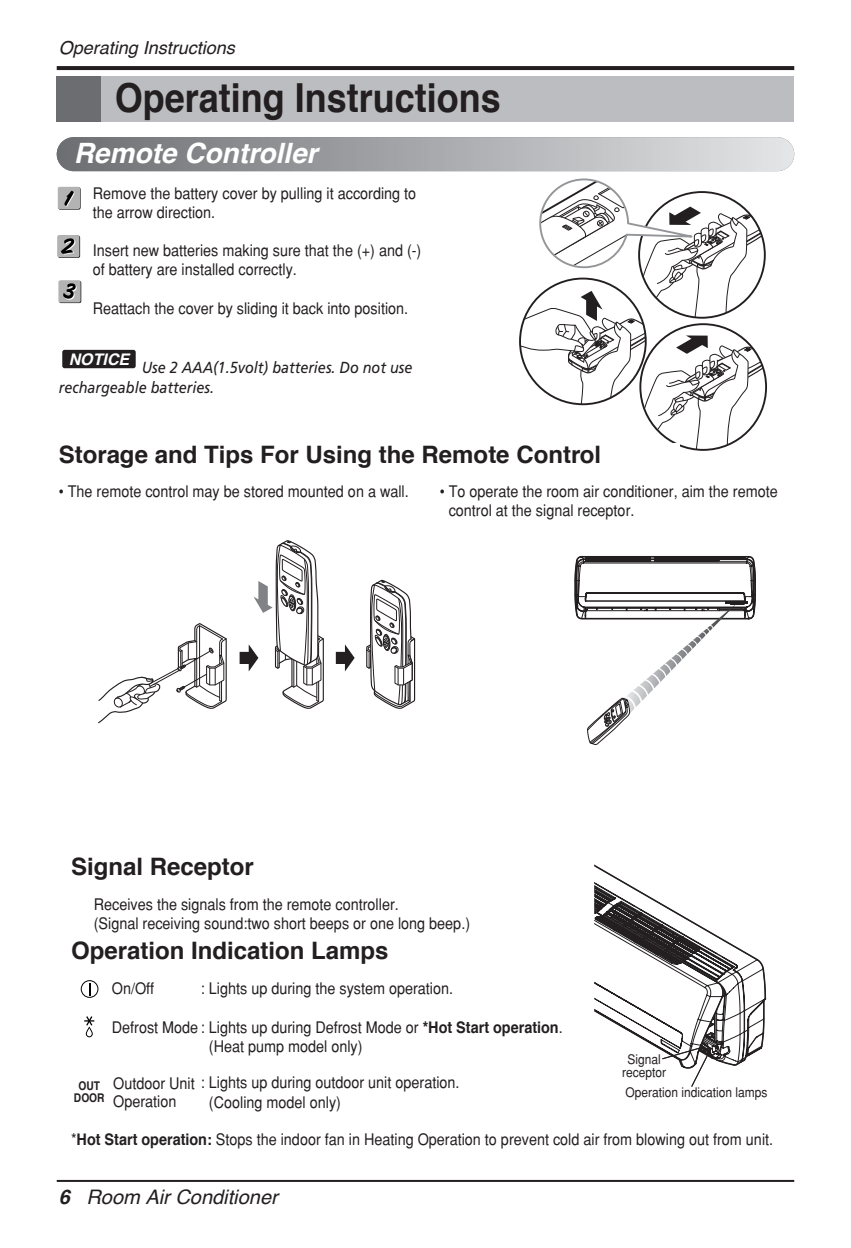
<style>
.page{position:relative;width:851px;height:1248px;background:#fff}
.page>*{position:absolute;margin:0;border:0;box-sizing:border-box;transform-origin:0 0}
.t1{font:700 40px "Helvetica";color:#231f20;scale:.9 1}
.t2{font:italic 700 28px "Helvetica";color:#fff}
.t3{font:700 24px "Helvetica";color:#231f20}
.t4{font:italic 20px "Helvetica";color:#231f20}
.t5{font:italic 18px "Helvetica";color:#231f20}
.t6{font:16px/19.2px "Helvetica";color:#231f20;scale:.9 1}
.t7{font:italic 16px/20.4px "Frutiger";color:#231f20;scale:.9 1}
.t8{font:italic 700 16px "Helvetica";color:#fff}
.t9{font:13.4px/13.4px "Helvetica";color:#231f20;text-align:center;scale:.9 1}
.t10{font:700 12px/12px "Helvetica";color:#231f20;text-align:center;scale:.85 1}
.s1{font-weight:700}
</style>
<div class="page">
<svg style="left:57px;top:66px;width:737px;height:4px;background:#262223"></svg>
<hr style="left:57px;top:1179px;width:737px;height:2px;background:#231f20">
<svg style="left:744px;top:951px;width:19px;height:111px"></svg>
<svg style="left:336px;top:644px;width:18px;height:27px"></svg>
<svg style="left:239px;top:540px;width:85px;height:169px"></svg>
<svg style="left:366px;top:579px;width:50px;height:130px"></svg>
<svg style="left:98px;top:623px;width:129px;height:100px"></svg>
<svg style="left:574px;top:555px;width:182px;height:190px"></svg>
<svg style="left:520px;top:178px;width:246px;height:272px"></svg>
<svg style="left:594px;top:864px;width:150px;height:223px"></svg>
<hr style="left:725px;top:601px;width:23px;height:2px;background:#231f20">
<div style="left:57px;top:137px;width:737px;height:34px;background:linear-gradient(to right,#6b6d71,#e4e5e7);border-radius:17px"></div>
<div style="left:57px;top:77px;width:113px;height:45px;background:#6c6d70"></div>
<div style="left:101px;top:77px;width:693px;height:45px;background:#bcbdc0"></div>
<svg style="left:62px;top:349px;width:74px;height:20px"></svg>
<div style="left:62px;top:350px;width:74px;height:18px;background:#231f20;border-radius:2px"></div>
<svg style="left:58px;top:187px;width:23px;height:22px"></svg>
<div style="left:58px;top:187px;width:22px;height:22px;background:#b3b3b3;border-radius:2px"></div>
<svg style="left:64px;top:191px;width:11px;height:16px"></svg>
<div style="left:58px;top:235px;width:22px;height:23px;background:#a5a5a5;border-radius:2px"></div>
<div style="left:57px;top:235px;width:22px;height:22px;background:#b3b3b3;border-radius:2px"></div>
<svg style="left:61px;top:238px;width:15px;height:17px"></svg>
<svg style="left:59px;top:281px;width:22px;height:22px"></svg>
<div style="left:58px;top:280px;width:23px;height:22px;background:#b3b3b3;border-radius:2px"></div>
<svg style="left:63px;top:283px;width:14px;height:17px"></svg>
<div style="left:57px;top:443px;width:623px;height:36px;background:#fff"></div>
<div style="left:81px;top:980px;width:17px;height:17px;border:1px solid #000;border-radius:50%"></div>
<svg style="left:84px;top:1016px;width:10px;height:21px"></svg>
<p class="t5" style="left:59px;top:41px;width:178px">Operating Instructions</p>
<h1 class="t1" style="left:115px;top:81px;width:430px">Operating Instructions</h1>
<h2 class="t2" style="left:74px;top:142px;width:245px">Remote Controller</h2>
<p class="t6" style="left:93px;top:183px;width:361px">Remove the battery cover by pulling it according to the arrow direction.</p>
<p class="t6" style="left:93px;top:241px;width:366px">Insert new batteries making sure that the (+) and (-) of battery are installed correctly.</p>
<p class="t6" style="left:93px;top:299px;width:352px">Reattach the cover by sliding it back into position.</p>
<p class="t8" style="left:69px;top:352px;width:62px">NOTICE</p>
<p class="t7" style="left:59px;top:358px;width:394px;text-indent:83px">Use 2 AAA(1.5volt) batteries. Do not use rechargeable batteries.</p>
<h3 class="t3" style="left:59px;top:444px;width:544px">Storage and Tips For Using the Remote Control</h3>
<p class="t6" style="left:59px;top:482px;width:390px">• The remote control may be stored mounted on a wall.</p>
<p class="t6" style="left:448px;top:482px;width:367px;text-indent:-9px">• To operate the room air conditioner, aim the remote control at the signal receptor.</p>
<h3 class="t3" style="left:71px;top:856px;width:184px">Signal Receptor</h3>
<p class="t6" style="left:94px;top:894px;width:419px">Receives the signals from the remote controller.<br>(Signal receiving sound:two short beeps or one long beep.)</p>
<h3 class="t3" style="left:71px;top:940px;width:319px">Operation Indication Lamps</h3>
<p class="t6" style="left:112px;top:978px;width:49px">On/Off</p>
<p class="t6" style="left:201px;top:978px;width:282px">: Lights up during the system operation.</p>
<p class="t6" style="left:209px;top:1017px;width:394px;text-indent:-97px">Defrost Mode : Lights up during Defrost Mode or <span class="s1">*Hot Start operation</span>. (Heat pump model only)</p>
<p class="t6" style="left:209px;top:1073px;width:280px;text-indent:-96px">Outdoor Unit : Lights up during outdoor unit operation. (Cooling model only)</p>
<p class="t9" style="left:622px;top:1052px;width:50px">Signal receptor</p>
<p class="t9" style="left:625px;top:1085px;width:159px">Operation indication lamps</p>
<p class="t10" style="left:74px;top:1080px;width:37px">OUT<br>DOOR</p>
<p class="t6" style="left:71px;top:1129px;width:781px">*<span class="s1">Hot Start operation:</span> Stops the indoor fan in Heating Operation to prevent cold air from blowing out from unit.</p>
<p class="t6" style="left:113px;top:1091px;width:72px">Operation</p>
<p class="t4" style="left:59px;top:1188px;width:220px"><span class="s1">6</span> Room Air Conditioner</p>
</div>
